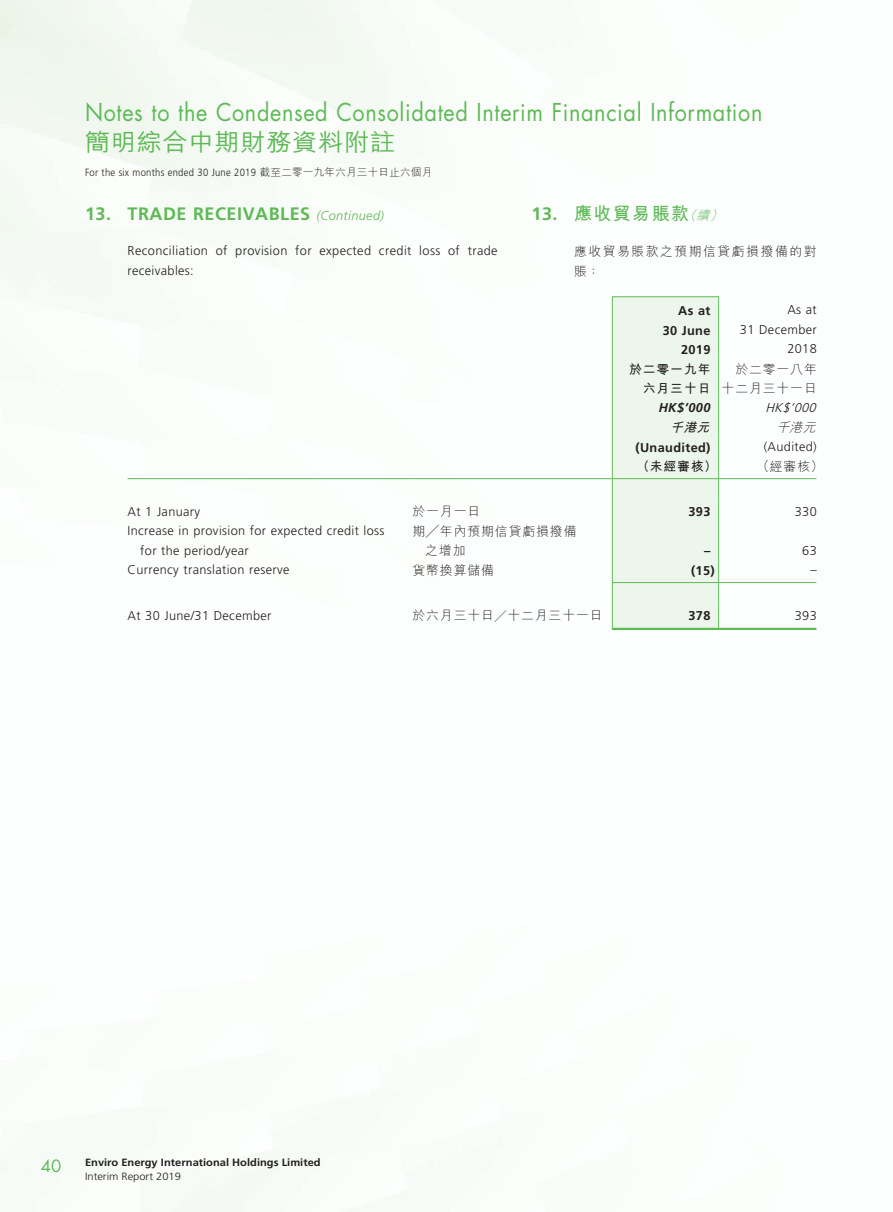
<style>
.page{position:relative;width:893px;height:1212px;background:#fff}
.page>*{position:absolute;margin:0;border:0;box-sizing:border-box;transform-origin:0 0}
.t1{font:24px "Futura Std";letter-spacing:.03em;color:#5eb956;scale:.9 1}
.t2{font:500 24px "M Hei HK";letter-spacing:.03em;color:#5eb956;scale:1.05 1}
.t3{font:700 18px "Frutiger LT Std";letter-spacing:.03em;color:#5eb956}
.t4{font:700 18px "M Hei HK";letter-spacing:.08em;color:#5eb956}
.t5{font:16.5px "Futura Std";color:#5eb956}
.t6{font:300 12.75px/19.5px "Frutiger LT Std";letter-spacing:.03em;color:#231f20}
.t7{font:300 12.75px/19.5px "M Hei HK";letter-spacing:.08em;color:#231f20;text-align:right}
.t8{font:700 12.75px/19.5px "Frutiger LT Std";letter-spacing:.03em;color:#231f20;text-align:right}
.t9{font:300 12.75px/19.5px "M Hei HK";letter-spacing:.125em;color:#231f20}
.t10{font:700 12.75px/19.5px "M Hei HK";letter-spacing:.08em;color:#231f20;text-align:right}
.t11{font:italic 700 12.75px "Frutiger LT Std";color:#231f20}
.t12{font:italic 300 12.75px "Frutiger LT Std";color:#231f20}
.t13{font:italic 700 12.75px "M Hei HK";color:#231f20}
.t14{font:italic 300 12.75px "M Hei HK";color:#231f20}
.t15{font:300 10.5px "Frutiger LT Std";letter-spacing:.03em;color:#231f20;scale:.9 1}
.t16{font:700 10.5px "Frutiger LT Std";color:#231f20;scale:1.06 1}
.t17{font:300 10.5px "Frutiger LT Std";color:#231f20;scale:1.06 1}
.s1{font-family:"M Hei HK"}
.s2{font-weight:300;font-style:italic;font-size:12.75px}
.s3{font-family:"Frutiger LT Std"}
.s4{font-family:"P Ming Li U";font-weight:400}
</style>
<div class="page">
<hr style="left:612px;top:296px;width:107px;height:1px;background:#5eb956">
<div style="left:612px;top:297px;width:107px;height:333px;background:#ecf6ea"></div>
<hr style="left:128px;top:478px;width:284px;height:1px;background:#5eb956">
<hr style="left:412px;top:478px;width:200px;height:1px;background:#5eb956">
<hr style="left:613px;top:478px;width:105px;height:1px;background:#5eb956">
<hr style="left:719px;top:478px;width:97px;height:1px;background:#5eb956">
<hr style="left:613px;top:582px;width:105px;height:1px;background:#5eb956">
<hr style="left:719px;top:582px;width:97px;height:1px;background:#5eb956">
<hr style="left:613px;top:628px;width:105px;height:2px;background:#5eb956">
<hr style="left:719px;top:628px;width:97px;height:2px;background:#5eb956">
<h1 class="t1" style="left:85px;top:97px;width:754px">Notes to the Condensed Consolidated Interim Financial Information</h1>
<h1 class="t2" style="left:85px;top:125px;width:297px">簡明綜合中期財務資料附註</h1>
<p class="t15" style="left:85px;top:166px;width:387px">For the six months ended 30 June 2019 <span class="s1">截至二零一九年六月三十日止六個月</span></p>
<h2 class="t3" style="left:85px;top:203px;width:300px">13. TRADE RECEIVABLES <span class="s2">(Continued)</span></h2>
<p class="t6" style="left:128px;top:241px;width:372px">Reconciliation of provision for expected credit loss of trade receivables:</p>
<p class="t8" style="left:663px;top:301px;width:49px">As at<br>30 June</p>
<p class="t6" style="left:740px;top:300px;width:78px;text-align:right">As at<br>31 December</p>
<p class="t8" style="left:681px;top:340px;width:31px">2019</p>
<p class="t6" style="left:787px;top:339px;width:31px">2018</p>
<p class="t10" style="left:629px;top:358px;width:83px">於二零一九年六月三十日</p>
<p class="t7" style="left:722px;top:359px;width:97px">於二零一八年十二月三十一日</p>
<p class="t11" style="left:659px;top:400px;width:53px">HK$’000</p>
<p class="t12" style="left:765px;top:400px;width:56px">HK$’000</p>
<p class="t13" style="left:670px;top:418px;width:45px">千港元</p>
<p class="t14" style="left:776px;top:418px;width:45px">千港元</p>
<p class="t8" style="left:635px;top:437px;width:77px">(Unaudited)</p>
<p class="t6" style="left:764px;top:437px;width:55px">(Audited)</p>
<p class="t10" style="left:637px;top:456px;width:82px">（未經審核）</p>
<p class="t7" style="left:757px;top:456px;width:68px">（經審核）</p>
<p class="t6" style="left:128px;top:502px;width:74px">At 1 January</p>
<p class="t7" style="left:412px;top:501px;width:69px">於一月一日</p>
<p class="t8" style="left:688px;top:502px;width:23px">393</p>
<p class="t6" style="left:795px;top:502px;width:23px">330</p>
<p class="t6" style="left:140px;top:521px;width:246px;text-indent:-13px">Increase in provision for expected credit loss for the period/year</p>
<p class="t7" style="left:425px;top:521px;width:153px;text-align:left;text-indent:-13px">期╱年內預期信貸虧損撥備之增加</p>
<h2 class="t4" style="left:531px;top:200px;width:197px"><span class="s3">13.</span> 應收貿易賬款<span class="s2">（續）</span></h2>
<p class="t9" style="left:574px;top:241px;width:244px">應收貿易賬款之預期信貸虧損撥備的對賬：</p>
<p class="t8" style="left:704px;top:541px;width:8px">–</p>
<p class="t6" style="left:802px;top:541px;width:16px">63</p>
<p class="t6" style="left:128px;top:560px;width:163px">Currency translation reserve</p>
<p class="t7" style="left:412px;top:560px;width:83px">貨幣換算儲備</p>
<p class="t8" style="left:691px;top:561px;width:25px">(15)</p>
<p class="t6" style="left:810px;top:560px;width:8px">–</p>
<p class="t6" style="left:128px;top:606px;width:145px">At 30 June/31 December</p>
<p class="t7" style="left:412px;top:605px;width:192px">於六月三十日<span class="s4">／</span>十二月三十一日</p>
<p class="t8" style="left:688px;top:606px;width:23px">378</p>
<p class="t6" style="left:795px;top:606px;width:23px">393</p>
<p class="t5" style="left:41px;top:1155px;width:22px">40</p>
<p class="t16" style="left:85px;top:1156px;width:224px">Enviro Energy International Holdings Limited</p>
<p class="t17" style="left:85px;top:1170px;width:92px">Interim Report 2019</p>
</div>
